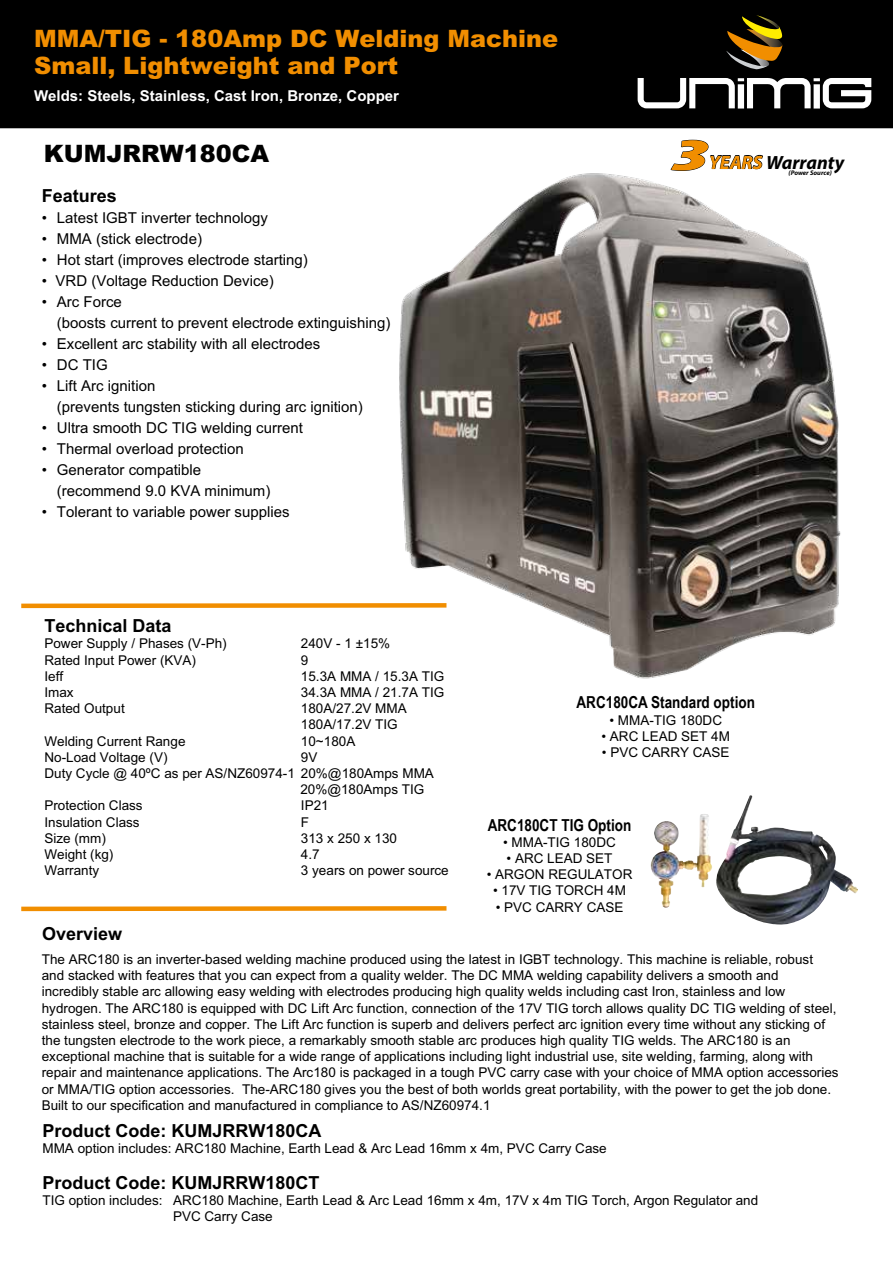
<style>
.page{position:relative;width:893px;height:1263px;background:#fff}
.page>*{position:absolute;margin:0;border:0;box-sizing:border-box;transform-origin:0 0}
.t1{font:italic 900 condensed 45.3px "Myriad Pro";color:#f18e00;scale:2 1}
.t2{font:900 24px/27px "Arial";color:#f18e00}
.t3{font:900 24px "Arial";color:#000}
.t4{font:italic 700 19.2px "Myriad Pro";color:#000}
.t5{font:700 18px "Arial";color:#000}
.t6{font:700 16.5px "Arial Narrow";color:#000}
.t7{font:15px/21px "Arial";color:#000}
.t8{font:700 15px "Arial";color:#fff}
.t9{font:13.5px/16.2px "Arial";color:#000}
.t10{font:italic 700 6.75px "Myriad Pro";color:#000}
.s1{color:#000}
.s2{color:#f18e00}
</style>
<div class="page">
<svg style="left:21px;top:603px;width:349px;height:6px;background:#f4aa3f"></svg>
<svg style="left:21px;top:906px;width:426px;height:6px;background:#f4aa3f"></svg>
<img style="left:370px;top:173px;width:471px;height:506px">
<div style="left:1px;top:1px;width:891px;height:127px;background:#000"></div>
<div style="left:0;top:0;width:893px;height:128px;border:2px solid #000"></div>
<svg style="left:638px;top:78px;width:233px;height:31px"></svg>
<svg style="left:726px;top:15px;width:57px;height:54px"></svg>
<svg style="left:670px;top:139px;width:93px;height:32px"></svg>
<img style="left:716px;top:795px;width:142px;height:130px">
<img style="left:650px;top:820px;width:50px;height:73px">
<h2 class="t2" style="left:34px;top:25px;width:526px">MMA/TIG - 180Amp DC Welding Machine<br>Small, Lightweight and Port<span class="s1">able</span></h2>
<p class="t8" style="left:34px;top:87px;width:367px">Welds: Steels, Stainless, Cast Iron, Bronze, Copper</p>
<h2 class="t3" style="left:44px;top:138px;width:227px">KUMJRRW180CA</h2>
<h3 class="t5" style="left:42px;top:186px;width:77px">Features</h3>
<p class="t7" style="left:42px;top:207px;width:227px">• Latest IGBT inverter technology</p>
<p class="t7" style="left:42px;top:228px;width:162px">• MMA (stick electrode)</p>
<p class="t7" style="left:42px;top:249px;width:267px">• Hot start (improves electrode starting)</p>
<p class="t7" style="left:42px;top:270px;width:233px">• VRD (Voltage Reduction Device)</p>
<p class="t7" style="left:57px;top:291px;width:335px;text-indent:-15px">• Arc Force<br>(boosts current to prevent electrode extinguishing)</p>
<p class="t7" style="left:42px;top:333px;width:280px">• Excellent arc stability with all electrodes</p>
<p class="t7" style="left:42px;top:354px;width:67px">• DC TIG</p>
<p class="t7" style="left:57px;top:375px;width:307px;text-indent:-15px">• Lift Arc ignition<br>(prevents tungsten sticking during arc ignition)</p>
<p class="t7" style="left:42px;top:417px;width:262px">• Ultra smooth DC TIG welding current</p>
<p class="t7" style="left:42px;top:438px;width:203px">• Thermal overload protection</p>
<p class="t7" style="left:57px;top:459px;width:215px;text-indent:-15px">• Generator compatible (recommend 9.0 KVA minimum)</p>
<p class="t7" style="left:42px;top:501px;width:249px">• Tolerant to variable power supplies</p>
<h1 class="t1" style="left:670px;top:131px;width:22px">3</h1>
<h3 class="t4" style="left:709px;top:150px;width:137px"><span class="s2">YEARS</span> Warranty</h3>
<p class="t10" style="left:789px;top:169px;width:45px">(Power Source)</p>
<h3 class="t5" style="left:44px;top:616px;width:129px">Technical Data</h3>
<p class="t9" style="left:44px;top:636px;width:184px">Power Supply / Phases (V-Ph)</p>
<p class="t9" style="left:301px;top:636px;width:91px">240V - 1 ±15%</p>
<p class="t9" style="left:44px;top:652px;width:153px">Rated Input Power (KVA)</p>
<p class="t9" style="left:301px;top:652px;width:9px">9</p>
<p class="t9" style="left:44px;top:668px;width:20px">Ieff</p>
<p class="t9" style="left:301px;top:668px;width:145px">15.3A MMA / 15.3A TIG</p>
<p class="t9" style="left:44px;top:684px;width:31px">Imax</p>
<p class="t9" style="left:301px;top:684px;width:145px">34.3A MMA / 21.7A TIG</p>
<p class="t9" style="left:44px;top:700px;width:82px">Rated Output</p>
<p class="t9" style="left:301px;top:700px;width:107px">180A/27.2V MMA<br>180A/17.2V TIG</p>
<p class="t9" style="left:44px;top:733px;width:143px">Welding Current Range</p>
<p class="t9" style="left:301px;top:733px;width:56px">10~180A</p>
<p class="t9" style="left:44px;top:749px;width:125px">No-Load Voltage (V)</p>
<p class="t9" style="left:301px;top:749px;width:18px">9V</p>
<p class="t9" style="left:44px;top:765px;width:391px">Duty Cycle @ 40ºC as per AS/NZ60974-1 20%@180Amps MMA</p>
<p class="t9" style="left:300px;top:781px;width:125px">20%@180Amps TIG</p>
<p class="t9" style="left:44px;top:798px;width:100px">Protection Class</p>
<p class="t9" style="left:301px;top:798px;width:29px">IP21</p>
<p class="t9" style="left:44px;top:814px;width:97px">Insulation Class</p>
<p class="t9" style="left:301px;top:814px;width:10px">F</p>
<p class="t9" style="left:44px;top:830px;width:63px">Size (mm)</p>
<p class="t9" style="left:301px;top:830px;width:98px">313 x 250 x 130</p>
<p class="t9" style="left:44px;top:846px;width:71px">Weight (kg)</p>
<p class="t9" style="left:301px;top:846px;width:20px">4.7</p>
<p class="t9" style="left:44px;top:862px;width:56px">Warranty</p>
<p class="t9" style="left:301px;top:862px;width:149px">3 years on power source</p>
<p class="t6" style="left:576px;top:690px;width:180px">ARC180CA Standard option</p>
<p class="t9" style="left:609px;top:712px;width:114px">• MMA-TIG 180DC</p>
<p class="t9" style="left:601px;top:728px;width:130px">• ARC LEAD SET 4M</p>
<p class="t9" style="left:602px;top:744px;width:129px">• PVC CARRY CASE</p>
<p class="t6" style="left:488px;top:812px;width:145px">ARC180CT TIG Option</p>
<p class="t9" style="left:503px;top:834px;width:114px">• MMA-TIG 180DC</p>
<p class="t9" style="left:507px;top:850px;width:108px">• ARC LEAD SET</p>
<p class="t9" style="left:487px;top:866px;width:147px">• ARGON REGULATOR</p>
<p class="t9" style="left:493px;top:883px;width:135px">• 17V TIG TORCH 4M</p>
<p class="t9" style="left:496px;top:899px;width:129px">• PVC CARRY CASE</p>
<h3 class="t5" style="left:42px;top:923px;width:82px">Overview</h3>
<p class="t9" style="left:42px;top:951px;width:798px">The ARC180 is an inverter-based welding machine produced using the latest in IGBT technology. This machine is reliable, robust and stacked with features that you can expect from a quality welder. The DC MMA welding capability delivers a smooth and incredibly stable arc allowing easy welding with electrodes producing high quality welds including cast Iron, stainless and low hydrogen. The ARC180 is equipped with DC Lift Arc function, connection of the 17V TIG torch allows quality DC TIG welding of steel, stainless steel, bronze and copper. The Lift Arc function is superb and delivers perfect arc ignition every time without any sticking of the tungsten electrode to the work piece, a remarkably smooth stable arc produces high quality TIG welds. The ARC180 is an exceptional machine that is suitable for a wide range of applications including light industrial use, site welding, farming, along with repair and maintenance applications. The Arc180 is packaged in a tough PVC carry case with your choice of MMA option accessories or MMA/TIG option accessories. The-ARC180 gives you the best of both worlds great portability, with the power to get the job done.<br>Built to our specification and manufactured in compliance to AS/NZ60974.1</p>
<h3 class="t5" style="left:43px;top:1120px;width:281px">Product Code: KUMJRRW180CA</h3>
<p class="t9" style="left:43px;top:1140px;width:566px">MMA option includes: ARC180 Machine, Earth Lead &amp; Arc Lead 16mm x 4m, PVC Carry Case</p>
<h3 class="t5" style="left:43px;top:1173px;width:279px">Product Code: KUMJRRW180CT</h3>
<p class="t9" style="left:173px;top:1192px;width:587px;text-indent:-131px">TIG option includes: ARC180 Machine, Earth Lead &amp; Arc Lead 16mm x 4m, 17V x 4m TIG Torch, Argon Regulator and<br>PVC Carry Case</p>
</div>
